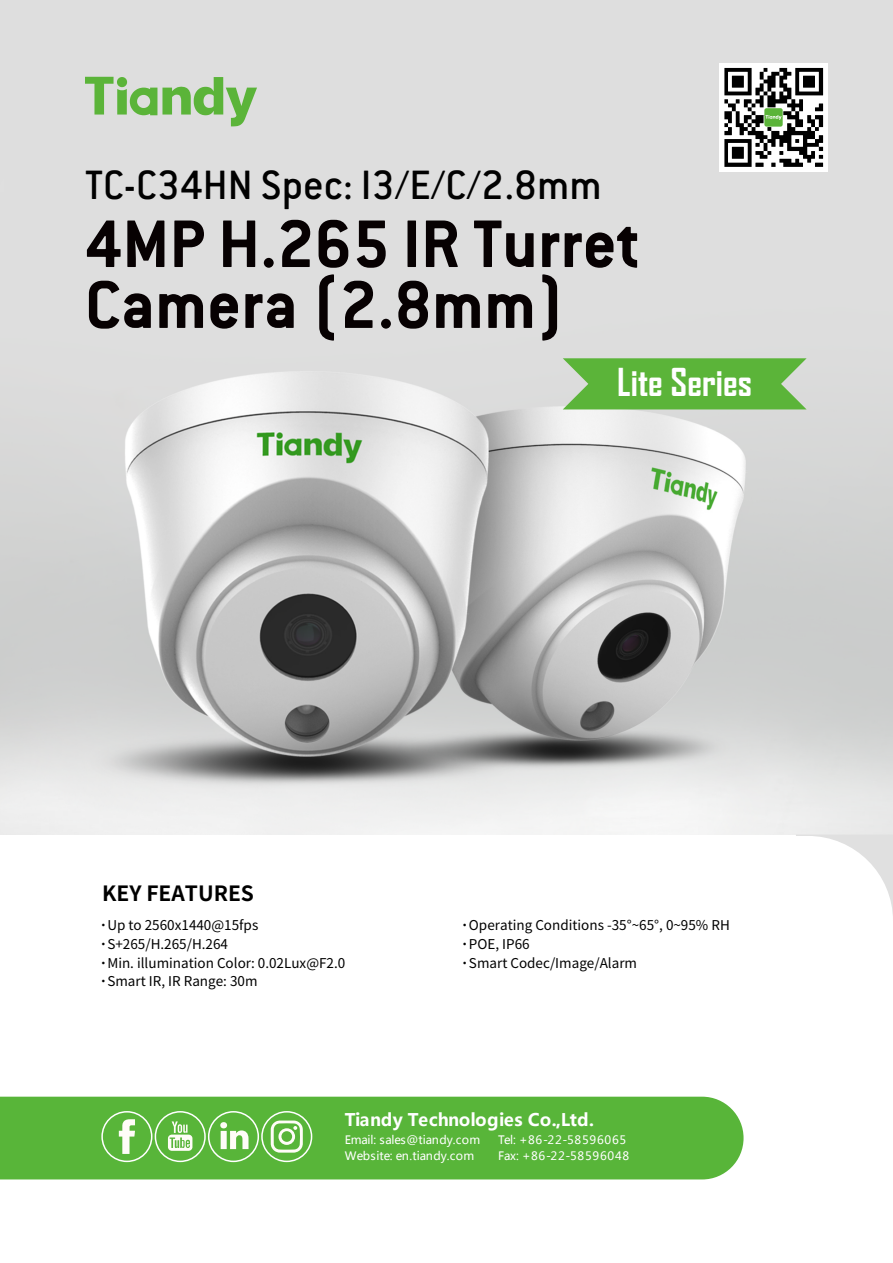
<style>
.page{position:relative;width:893px;height:1263px;background:#fff}
.page>*{position:absolute;margin:0;border:0;box-sizing:border-box;transform-origin:0 0}
.t1{font:700 73.8px/60.9px "Conduit ITC";color:#070102}
.t2{font:500 45px "Conduit ITC";color:#010101}
.t3{font:700 36.9px "Agency FB";color:#fff}
.t4{font:700 21px "Source Han Sans CN";color:#000}
.t5{font:700 17.25px "Microsoft Ya Hei";letter-spacing:.005em;color:#fff}
.t6{font:13.5px/18.6px "Source Han Sans CN";color:#000}
.t7{font:11.55px/15.8px "Microsoft Ya Hei";letter-spacing:.015em;color:#fff}
.t8{font:11.55px/16px "Microsoft Ya Hei";letter-spacing:.065em;color:#fff}
.s1{font-weight:700}
</style>
<div class="page">
<img style="left:0;top:0;width:893px;height:835px">
<svg style="left:796px;top:834px;width:97px;height:80px"></svg>
<div style="left:0;top:1097px;width:743px;height:82px;background:#58b539"></div>
<div style="left:101px;top:1111px;width:51px;height:51px;border:2px solid #fff;border-radius:50%"></div>
<svg style="left:119px;top:1119px;width:16px;height:35px"></svg>
<div style="left:155px;top:1111px;width:51px;height:51px;border:2px solid #fff;border-radius:50%"></div>
<svg style="left:168px;top:1121px;width:24px;height:30px"></svg>
<div style="left:208px;top:1111px;width:51px;height:51px;border:2px solid #fff;border-radius:50%"></div>
<svg style="left:220px;top:1122px;width:28px;height:27px"></svg>
<div style="left:261px;top:1111px;width:51px;height:51px;border:2px solid #fff;border-radius:50%"></div>
<svg style="left:271px;top:1120px;width:32px;height:33px"></svg>
<svg style="left:85px;top:77px;width:172px;height:49px;background:#abcd9e"></svg>
<svg style="left:563px;top:358px;width:243px;height:51px;background:#68b84a"></svg>
<div style="left:719px;top:63px;width:109px;height:109px;background:#fff"></div>
<svg style="left:724px;top:68px;width:99px;height:99px"></svg>
<h2 class="t2" style="left:85px;top:158px;width:518px">TC-C34HN Spec: I3/E/C/2.8mm</h2>
<h1 class="t1" style="left:85px;top:211px;width:557px">4MP H.265 IR Turret<br>Camera (2.8mm)</h1>
<h3 class="t3" style="left:617px;top:360px;width:136px">Lite Series</h3>
<h3 class="t4" style="left:102px;top:882px;width:153px">KEY FEATURES</h3>
<p class="t6" style="left:99px;top:916px;width:247px"><span class="s1">·</span>Up to 2560x1440@15fps <span class="s1">·</span>S+265/H.265/H.264<br><span class="s1">·</span>Min. illumination Color: 0.02Lux@F2.0 <span class="s1">·</span>Smart IR, IR Range: 30m</p>
<p class="t6" style="left:461px;top:916px;width:270px"><span class="s1">·</span>Operating Conditions -35°~65°, 0~95% RH <span class="s1">·</span>POE, IP66<br><span class="s1">·</span>Smart Codec/Image/Alarm</p>
<p class="t5" style="left:345px;top:1108px;width:251px">Tiandy Technologies Co.,Ltd.</p>
<p class="t7" style="left:345px;top:1131px;width:137px">Email: sales@tiandy.com<br>Website: en.tiandy.com</p>
<p class="t8" style="left:498px;top:1131px;width:133px">Tel: +86-22-58596065<br>Fax: +86-22-58596048</p>
</div>
